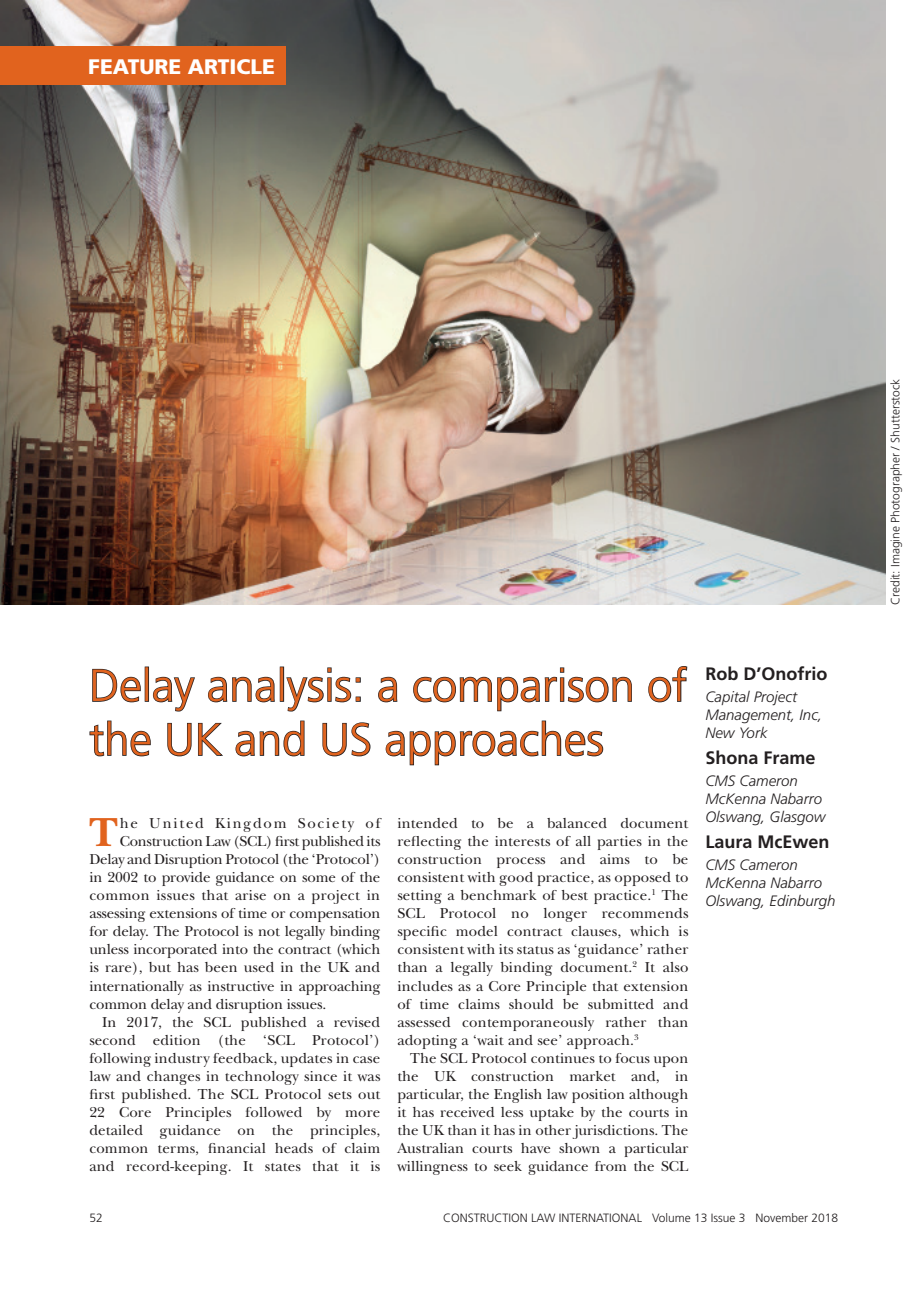
<style>
.page{position:relative;width:919px;height:1289px;background:#fff}
.page>*{position:absolute;margin:0;border:0;box-sizing:border-box;transform-origin:0 0}
.t1{font:300 45px/54px "Frutiger";color:#e1631e}
.drop_cap_1st_para{font:700 42.3px "New Baskerville";color:#e1631e}
.C-head{font:900 21px "Frutiger";color:#fff}
.Author{font:700 18px "Frutiger";color:#231f20}
.body_copy{font:15px/18px "New Baskerville";letter-spacing:.01em;color:#231f20;text-align:justify}
.drop_cap_1st_para-2{font:15px "New Baskerville";letter-spacing:-.01em;color:#231f20}
.Company{font:italic 300 15px/18px "Frutiger";color:#231f20}
.drop_cap_1st_para-3{font:15px "New Baskerville";letter-spacing:.025em;color:#231f20}
.drop_cap_1st_para-4{font:15px "New Baskerville";letter-spacing:.115em;color:#231f20}
.t2{font:300 12px "Frutiger";color:#231f20}
</style>
<div class="page">
<img style="left:0;top:0;width:885px;height:604px">
<div style="left:0;top:47px;width:286px;height:38px;background:#e1631e"></div>
<svg style="left:92px;top:668px;width:49px;height:35px"></svg>
<div style="left:145px;top:666px;width:4px;height:35px;border:2px solid #231f20"></div>
<svg style="left:153px;top:676px;width:42px;height:36px"></svg>
<svg style="left:208px;top:676px;width:67px;height:27px"></svg>
<div style="left:280px;top:666px;width:4px;height:35px;border:2px solid #231f20"></div>
<svg style="left:286px;top:667px;width:75px;height:45px"></svg>
<svg style="left:378px;top:676px;width:20px;height:27px"></svg>
<svg style="left:413px;top:667px;width:219px;height:45px"></svg>
<svg style="left:648px;top:666px;width:40px;height:37px"></svg>
<svg style="left:89px;top:720px;width:62px;height:37px"></svg>
<svg style="left:167px;top:722px;width:56px;height:35px"></svg>
<svg style="left:235px;top:720px;width:70px;height:37px"></svg>
<svg style="left:322px;top:722px;width:49px;height:35px"></svg>
<svg style="left:385px;top:720px;width:219px;height:46px"></svg>
<p class="C-head" style="left:88px;top:54px;width:188px">FEATURE ARTICLE</p>
<p class="t1" style="left:89px;top:658px;width:599px">Delay analysis: a comparison of the UK and US approaches</p>
<p class="Author" style="left:705px;top:663px;width:124px">Rob D’Onofrio</p>
<p class="Company" style="left:705px;top:687px;width:118px">Capital Project<br>Management, Inc,<br>New York</p>
<p class="Author" style="left:705px;top:747px;width:112px">Shona Frame</p>
<p class="Company" style="left:705px;top:772px;width:122px">CMS Cameron<br>McKenna Nabarro<br>Olswang, Glasgow</p>
<p class="Author" style="left:705px;top:831px;width:126px">Laura McEwen</p>
<p class="Company" style="left:705px;top:856px;width:132px">CMS Cameron<br>McKenna Nabarro<br>Olswang, Edinburgh</p>
<p class="drop_cap_1st_para" style="left:89px;top:808px;width:30px">T</p>
<p class="drop_cap_1st_para-4" style="left:120px;top:814px;width:262px">he United Kingdom Society of</p>
<p class="body_copy" style="left:397px;top:814px;width:292px">intended to be a balanced document reflecting the interests of all parties in the construction process and aims to be consistent with good practice, as opposed to setting a benchmark of best practice.<sup>1</sup> The SCL Protocol no longer recommends specific model contract clauses, which is consistent with its status as ‘guidance’ rather than a legally binding document.<sup>2</sup> It also includes as a Core Principle that extension of time claims should be submitted and assessed contemporaneously rather than adopting a ‘wait and see’ approach.<sup>3</sup></p>
<p class="body_copy" style="left:397px;top:1048px;width:292px;text-indent:13px">The SCL Protocol continues to focus upon the UK construction market and, in particular, the English law position although it has received less uptake by the courts in the UK than it has in other jurisdictions. The Australian courts have shown a particular willingness to seek guidance from the SCL</p>
<p class="drop_cap_1st_para-2" style="left:120px;top:832px;width:262px">Construction Law (SCL) first published its</p>
<p class="drop_cap_1st_para-2" style="left:89px;top:850px;width:293px">Delay and Disruption Protocol (the ‘Protocol’)</p>
<p class="drop_cap_1st_para-2" style="left:89px;top:868px;width:292px">in 2002 to provide guidance on some of the</p>
<p class="drop_cap_1st_para-3" style="left:89px;top:886px;width:292px">common issues that arise on a project in</p>
<p class="drop_cap_1st_para-2" style="left:89px;top:904px;width:292px">assessing extensions of time or compensation</p>
<p class="drop_cap_1st_para-2" style="left:89px;top:922px;width:292px">for delay. The Protocol is not legally binding</p>
<p class="drop_cap_1st_para-2" style="left:89px;top:940px;width:292px">unless incorporated into the contract (which</p>
<p class="drop_cap_1st_para-2" style="left:89px;top:958px;width:292px">is rare), but has been used in the UK and</p>
<p class="drop_cap_1st_para-2" style="left:89px;top:976px;width:292px">internationally as instructive in approaching</p>
<p class="drop_cap_1st_para-2" style="left:89px;top:994px;width:238px">common delay and disruption issues.</p>
<p class="body_copy" style="left:89px;top:1012px;width:292px;text-indent:13px">In 2017, the SCL published a revised second edition (the ‘SCL Protocol’) following industry feedback, updates in case law and changes in technology since it was first published. The SCL Protocol sets out 22 Core Principles followed by more detailed guidance on the principles, common terms, financial heads of claim and record-keeping. It states that it is</p>
<p class="t2" style="left:89px;top:1210px;width:15px">52</p>
<p class="t2" style="left:443px;top:1210px;width:396px">CONSTRUCTION LAW INTERNATIONAL Volume 13 Issue 3 November 2018</p>
<p class="t2" style="left:888px;top:604px;width:227px;rotate:-90deg">Credit: Imagine Photographer / Shutterstock</p>
</div>
